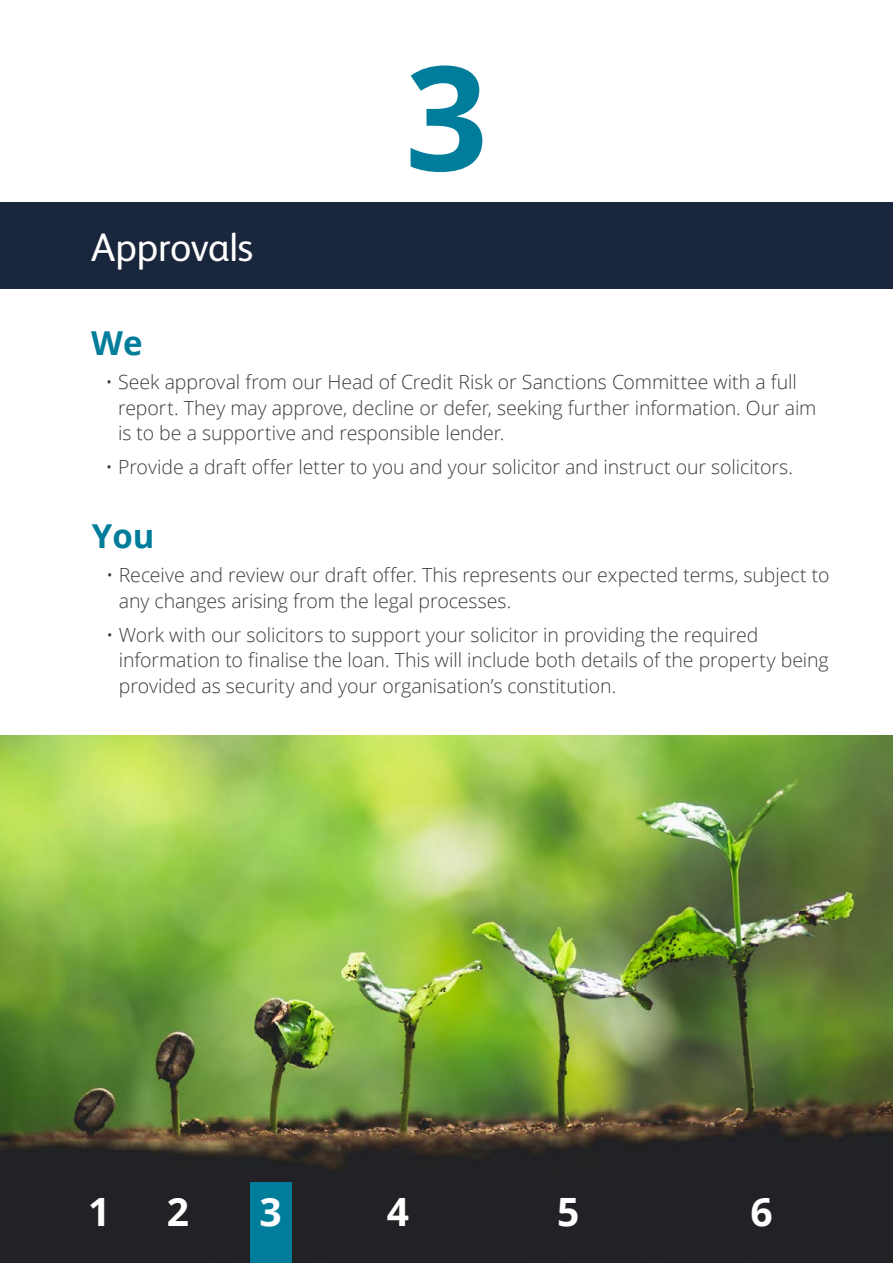
<style>
.page{position:relative;width:893px;height:1263px;background:#fff}
.page>*{position:absolute;margin:0;border:0;box-sizing:border-box;transform-origin:0 0}
.t1{font:700 145.2px "Open Sans";color:#007d9a}
.t2{font:39.9px "FS Albert Pro";letter-spacing:-.01em;color:#fff}
.t3{font:700 39px "Open Sans";color:#fff}
.t4{font:700 33px "Open Sans";color:#007d9a}
.t5{font:300 19.5px/25.5px "Open Sans";letter-spacing:-.005em;color:#3c3c3b}
</style>
<div class="page">
<div style="left:0;top:203px;width:893px;height:86px;background:#1a263c"></div>
<img style="left:0;top:736px;width:893px;height:527px">
<div style="left:250px;top:1182px;width:41px;height:81px;background:#007d9a"></div>
<h2 class="t2" style="left:91px;top:219px;width:164px">Approvals</h2>
<h1 class="t1" style="left:405px;top:15px;width:84px">3</h1>
<h3 class="t4" style="left:91px;top:320px;width:53px">We</h3>
<p class="t5" style="left:118px;top:369px;width:700px;text-indent:-13px">• Seek approval from our Head of Credit Risk or Sanctions Committee with a full report. They may approve, decline or defer, seeking further information. Our aim is to be a supportive and responsible lender.</p>
<p class="t5" style="left:105px;top:454px;width:689px">• Provide a draft offer letter to you and your solicitor and instruct our solicitors.</p>
<h3 class="t4" style="left:92px;top:513px;width:64px">You</h3>
<p class="t5" style="left:119px;top:562px;width:712px;text-indent:-13px">• Receive and review our draft offer. This represents our expected terms, subject to any changes arising from the legal processes.</p>
<p class="t5" style="left:119px;top:621px;width:711px;text-indent:-13px">• Work with our solicitors to support your solicitor in providing the required information to finalise the loan. This will include both details of the property being provided as security and your organisation’s constitution.</p>
<h3 class="t3" style="left:88px;top:1184px;width:24px">1</h3>
<h3 class="t3" style="left:167px;top:1184px;width:24px">2</h3>
<h3 class="t3" style="left:259px;top:1184px;width:24px">3</h3>
<h3 class="t3" style="left:387px;top:1184px;width:24px">4</h3>
<h3 class="t3" style="left:557px;top:1184px;width:24px">5</h3>
<h3 class="t3" style="left:750px;top:1184px;width:24px">6</h3>
</div>
